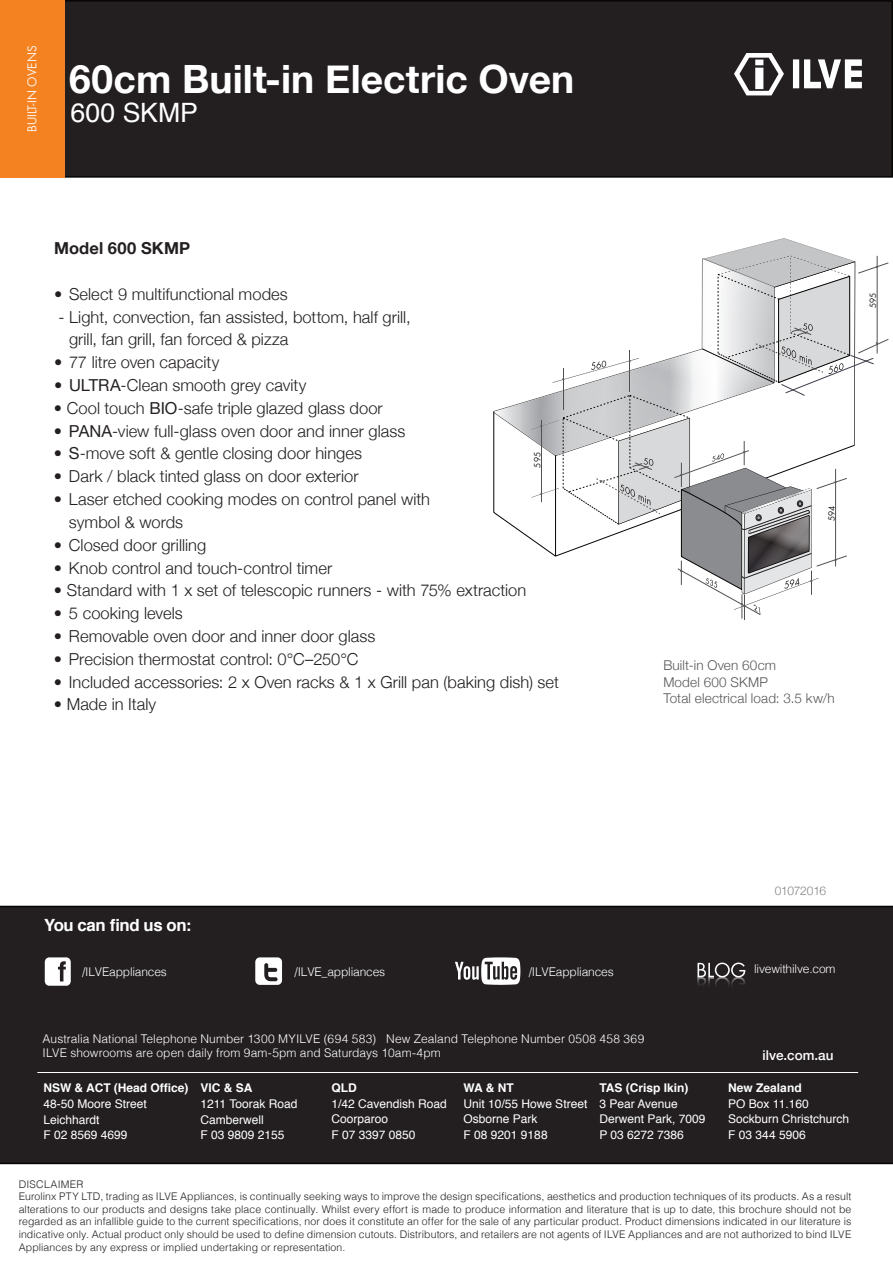
<style>
.page{position:relative;width:893px;height:1263px;background:#fff}
.page>*{position:absolute;margin:0;border:0;box-sizing:border-box;transform-origin:0 0}
.t1{font:700 39px "Helvetica Neue";color:#fff}
.t2{font:26.7px "Helvetica";letter-spacing:.005em;color:#fff}
.t3{font:700 16.8px "Helvetica";letter-spacing:-.025em;color:#fff}
.t4{font:300 16.5px/22.8px "Helvetica Neue";letter-spacing:.005em;color:#231f20}
.t5{font:700 16.5px "Helvetica Neue";letter-spacing:.01em;color:#231f20}
.t6{font:300 13.5px/16.2px "Helvetica Neue";letter-spacing:.015em;color:#57585a}
.t7{font:500 13.5px "Helvetica Neue";color:#fff}
.t8{font:12px/15.8px "Helvetica";color:#fff}
.t9{font:300 12px/14.4px "Helvetica";letter-spacing:.005em;color:#fff}
.t10{font:300 12px "Helvetica";letter-spacing:-.015em;color:#fff}
.t11{font:700 12px "Helvetica";color:#fff}
.t12{font:12px "Futura";color:#fff}
.t13{font:300 12px "Helvetica Neue";letter-spacing:-.02em;color:#808285}
.t14{font:300 10.5px/12.6px "Helvetica";letter-spacing:.01em;color:#231f20}
.t15{font:8.4px "Futura Std";color:#231f20}
.t16{font:5.1px "Futura Std";color:#57585a}
.s1{font-weight:400}
</style>
<div class="page">
<div style="left:1px;top:1px;width:891px;height:176px;background:#231f20"></div>
<div style="left:0;top:0;width:893px;height:178px;border:2px solid #050504"></div>
<div style="left:0;top:906px;width:893px;height:258px;background:#231f20"></div>
<svg style="left:734px;top:53px;width:128px;height:42px"></svg>
<div style="left:0;top:0;width:64px;height:178px;background:#f58220"></div>
<hr style="left:37px;top:1072px;width:821px;height:1px;background:#fff">
<svg style="left:255px;top:957px;width:27px;height:28px"></svg>
<svg style="left:455px;top:957px;width:65px;height:28px"></svg>
<svg style="left:697px;top:962px;width:48px;height:30px"></svg>
<svg style="left:45px;top:957px;width:26px;height:29px"></svg>
<svg style="left:493px;top:238px;width:395px;height:382px"></svg>
<p class="t12" style="left:24px;top:132px;width:88px;rotate:-90deg">BUILT-IN OVENS</p>
<h1 class="t1" style="left:69px;top:49px;width:507px">60cm Built-in Electric Oven</h1>
<h2 class="t2" style="left:70px;top:92px;width:129px">600 SKMP</h2>
<h3 class="t5" style="left:54px;top:235px;width:138px">Model 600 SKMP</h3>
<h3 class="t4" style="left:54px;top:281px;width:235px">• Select 9 multifunctional modes</h3>
<h3 class="t4" style="left:69px;top:304px;width:343px;text-indent:-10px">- Light, convection, fan assisted, bottom, half grill, grill, fan grill, fan forced &amp; pizza</h3>
<h3 class="t4" style="left:54px;top:350px;width:167px">• 77 litre oven capacity</h3>
<h3 class="t4" style="left:54px;top:373px;width:254px">• <span class="s1">ULTRA</span>-Clean smooth grey cavity</h3>
<h3 class="t4" style="left:54px;top:395px;width:330px">• Cool touch <span class="s1">BIO</span>-safe triple glazed glass door</h3>
<h3 class="t4" style="left:54px;top:418px;width:353px">• <span class="s1">PANA</span>-view full-glass oven door and inner glass</h3>
<h3 class="t4" style="left:54px;top:441px;width:310px">• <span class="s1">S</span>-move soft &amp; gentle closing door hinges</h3>
<h3 class="t4" style="left:54px;top:464px;width:306px">• Dark / black tinted glass on door exterior</h3>
<h3 class="t4" style="left:69px;top:487px;width:363px;text-indent:-15px">• Laser etched cooking modes on control panel with symbol &amp; words</h3>
<h3 class="t4" style="left:54px;top:532px;width:154px">• Closed door grilling</h3>
<h3 class="t4" style="left:54px;top:555px;width:280px">• Knob control and touch-control timer</h3>
<h3 class="t4" style="left:54px;top:578px;width:474px">• Standard with 1 x set of telescopic runners - with 75% extraction</h3>
<h3 class="t4" style="left:54px;top:601px;width:130px">• 5 cooking levels</h3>
<h3 class="t4" style="left:54px;top:623px;width:323px">• Removable oven door and inner door glass</h3>
<h3 class="t4" style="left:54px;top:646px;width:306px">• Precision thermostat control: 0°C–250°C</h3>
<h3 class="t4" style="left:54px;top:669px;width:506px">• Included accessories: 2 x Oven racks &amp; 1 x Grill pan (baking dish) set</h3>
<h3 class="t4" style="left:54px;top:692px;width:104px">• Made in Italy</h3>
<p class="t16" style="left:562px;top:376px;width:4px">•</p>
<p class="t16" style="left:540px;top:423px;width:4px">•</p>
<p class="t15" style="left:532px;top:468px;width:17px;rotate:-90deg">595</p>
<p class="t16" style="left:540px;top:491px;width:4px">•</p>
<p class="t16" style="left:600px;top:478px;width:4px">•</p>
<p class="t16" style="left:628px;top:357px;width:4px">•</p>
<p class="t16" style="left:759px;top:343px;width:4px">•</p>
<p class="t16" style="left:797px;top:327px;width:4px">•</p>
<p class="t16" style="left:804px;top:329px;width:4px">•</p>
<p class="t16" style="left:791px;top:387px;width:4px">•</p>
<p class="t16" style="left:813px;top:366px;width:4px">•</p>
<p class="t16" style="left:637px;top:461px;width:4px">•</p>
<p class="t16" style="left:645px;top:464px;width:4px">•</p>
<p class="t16" style="left:653px;top:507px;width:4px">•</p>
<p class="t16" style="left:680px;top:472px;width:4px">•</p>
<p class="t16" style="left:680px;top:568px;width:4px">•</p>
<p class="t16" style="left:743px;top:449px;width:4px">•</p>
<p class="t16" style="left:740px;top:601px;width:4px">•</p>
<p class="t16" style="left:743px;top:603px;width:4px">•</p>
<p class="t16" style="left:810px;top:578px;width:4px">•</p>
<p class="t16" style="left:834px;top:479px;width:4px">•</p>
<p class="t15" style="left:826px;top:521px;width:17px;rotate:-90deg">594</p>
<p class="t16" style="left:834px;top:557px;width:4px">•</p>
<p class="t6" style="left:663px;top:657px;width:173px">Built-in Oven 60cm<br>Model 600 SKMP<br>Total electrical load: 3.5 kw/h</p>
<p class="t16" style="left:876px;top:263px;width:4px">•</p>
<p class="t15" style="left:868px;top:308px;width:17px;rotate:-90deg">595</p>
<p class="t16" style="left:864px;top:358px;width:4px">•</p>
<p class="t16" style="left:876px;top:340px;width:4px">•</p>
<p class="t13" style="left:775px;top:881px;width:53px">01072016</p>
<h3 class="t3" style="left:44px;top:911px;width:149px">You can find us on:</h3>
<p class="t10" style="left:82px;top:962px;width:86px">/ILVEappliances</p>
<p class="t10" style="left:295px;top:962px;width:92px">/ILVE_appliances</p>
<p class="t10" style="left:529px;top:961px;width:86px">/ILVEappliances</p>
<p class="t10" style="left:754px;top:959px;width:83px">livewithilve.com</p>
<p class="t9" style="left:43px;top:1030px;width:603px">Australia National Telephone Number 1300 MYILVE (694 583) New Zealand Telephone Number 0508 458 369<br>ILVE showrooms are open daily from 9am-5pm and Saturdays 10am-4pm</p>
<p class="t11" style="left:43px;top:1078px;width:147px">NSW &amp; ACT (Head Office)</p>
<p class="t8" style="left:43px;top:1096px;width:105px">48-50 Moore Street<br>Leichhardt<br>F 02 8569 4699</p>
<p class="t11" style="left:200px;top:1078px;width:54px">VIC &amp; SA</p>
<p class="t8" style="left:200px;top:1096px;width:98px">1211 Toorak Road<br>Camberwell<br>F 03 9809 2155</p>
<p class="t11" style="left:331px;top:1078px;width:27px">QLD</p>
<p class="t8" style="left:331px;top:1096px;width:117px">1/42 Cavendish Road<br>Coorparoo<br>F 07 3397 0850</p>
<p class="t11" style="left:464px;top:1078px;width:52px">WA &amp; NT</p>
<p class="t8" style="left:464px;top:1096px;width:125px">Unit 10/55 Howe Street<br>Osborne Park<br>F 08 9201 9188</p>
<p class="t11" style="left:599px;top:1078px;width:91px">TAS (Crisp Ikin)</p>
<p class="t8" style="left:599px;top:1096px;width:108px">3 Pear Avenue<br>Derwent Park, 7009<br>P 03 6272 7386</p>
<p class="t7" style="left:762px;top:1044px;width:73px">ilve.com.au</p>
<p class="t11" style="left:728px;top:1078px;width:75px">New Zealand</p>
<p class="t8" style="left:728px;top:1096px;width:122px">PO Box 11.160<br>Sockburn Christchurch<br>F 03 344 5906</p>
<p class="t14" style="left:19px;top:1177px;width:834px">DISCLAIMER<br>Eurolinx PTY LTD, trading as ILVE Appliances, is continually seeking ways to improve the design specifications, aesthetics and production techniques of its products. As a result alterations to our products and designs take place continually. Whilst every effort is made to produce information and literature that is up to date, this brochure should not be regarded as an infallible guide to the current specifications, nor does it constitute an offer for the sale of any particular product. Product dimensions indicated in our literature is indicative only. Actual product only should be used to define dimension cutouts. Distributors, and retailers are not agents of ILVE Appliances and are not authorized to bind ILVE Appliances by any express or implied undertaking or representation.</p>
</div>
